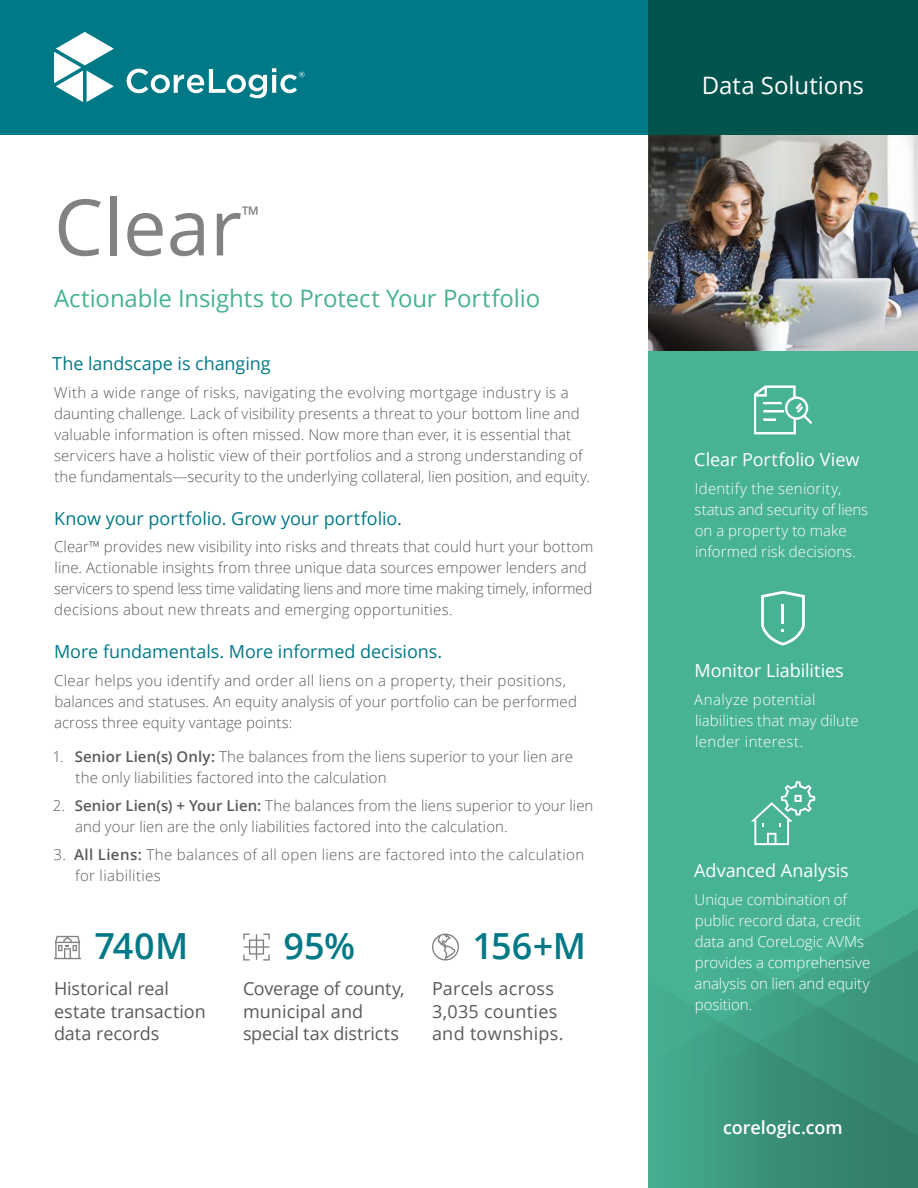
<style>
.page{position:relative;width:918px;height:1188px;background:#fff}
.page>*{position:absolute;margin:0;border:0;box-sizing:border-box;transform-origin:0 0}
.t1{font:78px "Open Sans";color:#828282}
.t2{font:600 36px "Open Sans";letter-spacing:.005em;color:#007987}
.t3{font:24px "Open Sans";letter-spacing:-.005em;color:#48b295}
.t4{font:24px "Open Sans";letter-spacing:-.005em;color:#fff}
.t5{font:22.95px "Open Sans";color:#828282}
.t6{font:18px/22.5px "Open Sans";color:#5a5a5a}
.t7{font:18px "Open Sans";letter-spacing:-.005em;color:#007987}
.t8{font:18px "Open Sans";letter-spacing:-.005em;color:#fff}
.t9{font:600 18px "Open Sans";letter-spacing:-.005em;color:#fff}
.t10{font:300 15px/21px "Open Sans";letter-spacing:.005em;color:#5a5a5a}
.t11{font:300 15px/21px "Open Sans";color:#fff}
.t12{font:300 15px/21px "Open Sans";letter-spacing:.025em;color:#5a5a5a}
.s1{font-weight:600}
</style>
<div class="page">
<div style="left:648px;top:344px;width:270px;height:844px;background:#48b295"></div>
<svg style="left:684px;top:796px;width:234px;height:392px"></svg>
<img style="left:648px;top:135px;width:270px;height:216px">
<div style="left:0;top:0;width:918px;height:135px;background:#007987"></div>
<div style="left:648px;top:0;width:270px;height:135px;background:#00544e"></div>
<svg style="left:54px;top:32px;width:60px;height:70px"></svg>
<svg style="left:127px;top:68px;width:178px;height:30px"></svg>
<svg style="left:754px;top:385px;width:58px;height:50px"></svg>
<svg style="left:761px;top:591px;width:44px;height:55px"></svg>
<svg style="left:751px;top:781px;width:64px;height:64px"></svg>
<svg style="left:54px;top:936px;width:27px;height:23px"></svg>
<svg style="left:243px;top:934px;width:27px;height:27px"></svg>
<svg style="left:432px;top:934px;width:27px;height:27px"></svg>
<h1 class="t1" style="left:54px;top:174px;width:189px">Clear</h1>
<h3 class="t5" style="left:242px;top:199px;width:19px">™</h3>
<h3 class="t3" style="left:54px;top:282px;width:488px">Actionable Insights to Protect Your Portfolio</h3>
<p class="t7" style="left:52px;top:351px;width:220px">The landscape is changing</p>
<p class="t10" style="left:54px;top:381px;width:537px">With a wide range of risks, navigating the evolving mortgage industry is a daunting challenge. Lack of visibility presents a threat to your bottom line and valuable information is often missed. Now more than ever, it is essential that servicers have a holistic view of their portfolios and a strong understanding of the fundamentals—security to the underlying collateral, lien position, and equity.</p>
<p class="t7" style="left:54px;top:506px;width:349px">Know your portfolio. Grow your portfolio.</p>
<p class="t10" style="left:54px;top:536px;width:541px">Clear™ provides new visibility into risks and threats that could hurt your bottom line. Actionable insights from three unique data sources empower lenders and servicers to spend less time validating liens and more time making timely, informed decisions about new threats and emerging opportunities.</p>
<p class="t7" style="left:54px;top:639px;width:390px">More fundamentals. More informed decisions.</p>
<p class="t10" style="left:54px;top:669px;width:524px">Clear helps you identify and order all liens on a property, their positions, balances and statuses. An equity analysis of your portfolio can be performed across three equity vantage points:</p>
<p class="t10" style="left:76px;top:746px;width:499px;text-indent:-23px">1. <span class="s1">Senior Lien(s) Only:</span> The balances from the liens superior to your lien are the only liabilities factored into the calculation</p>
<p class="t10" style="left:75px;top:795px;width:520px;text-indent:-22px">2. <span class="s1">Senior Lien(s) + Your Lien:</span> The balances from the liens superior to your lien and your lien are the only liabilities factored into the calculation.</p>
<p class="t12" style="left:75px;top:843px;width:510px;text-indent:-22px">3. <span class="s1">All Liens:</span> The balances of all open liens are factored into the calculation for liabilities</p>
<h2 class="t2" style="left:94px;top:921px;width:95px">740M</h2>
<p class="t6" style="left:54px;top:977px;width:153px">Historical real estate transaction data records</p>
<h2 class="t2" style="left:284px;top:921px;width:73px">95%</h2>
<p class="t6" style="left:243px;top:977px;width:163px">Coverage of county, municipal and special tax districts</p>
<h2 class="t2" style="left:472px;top:921px;width:115px">156+M</h2>
<p class="t6" style="left:432px;top:977px;width:133px">Parcels across<br>3,035 counties and townships.</p>
<h3 class="t4" style="left:702px;top:69px;width:164px">Data Solutions</h3>
<p class="t8" style="left:694px;top:447px;width:167px">Clear Portfolio View</p>
<p class="t11" style="left:695px;top:477px;width:175px">Identify the seniority, status and security of liens on a property to make informed risk decisions.</p>
<p class="t8" style="left:694px;top:658px;width:151px">Monitor Liabilities</p>
<p class="t11" style="left:694px;top:688px;width:166px">Analyze potential liabilities that may dilute lender interest.</p>
<p class="t8" style="left:694px;top:858px;width:156px">Advanced Analysis</p>
<p class="t11" style="left:694px;top:888px;width:177px">Unique combination of public record data, credit data and CoreLogic AVMs provides a comprehensive analysis on lien and equity position.</p>
<p class="t9" style="left:723px;top:1115px;width:121px">corelogic.com</p>
</div>
